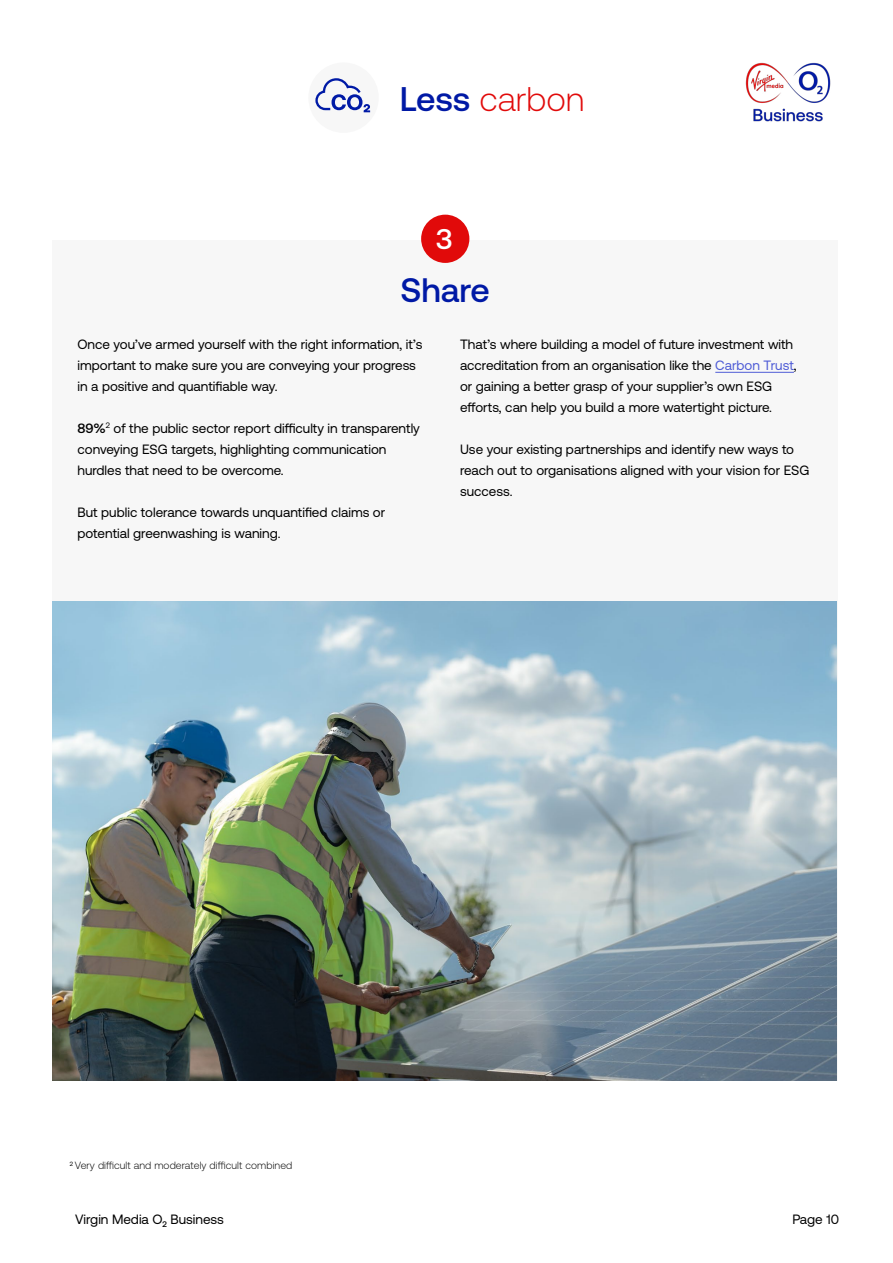
<style>
.page{position:relative;width:893px;height:1263px;background:#fff}
.page>*{position:absolute;margin:0;border:0;box-sizing:border-box;transform-origin:0 0}
.t1{font:300 34.2px "Aeonik Pro";color:#e10a0a}
.t2{font:500 33.9px "Aeonik Pro";color:#0019a5}
.t3{font:500 28.5px "Aeonik Pro";color:#fff}
.t4{font:13.5px/21px "Aeonik Pro";color:#000}
.t5{font:300 10.5px "Aeonik Pro";letter-spacing:.01em;color:#000}
.s1{font-weight:500;color:#0019a5}
.s2{font-weight:500}
.s3{color:#4f5cd6}
</style>
<div class="page">
<img style="left:745px;top:62px;width:86px;height:60px">
<div style="left:52px;top:240px;width:786px;height:840px;background:#f7f7f7"></div>
<img style="left:52px;top:601px;width:785px;height:479px">
<div style="left:308px;top:62px;width:71px;height:71px;background:#f7f7f7;border-radius:50%"></div>
<svg style="left:315px;top:78px;width:55px;height:34px"></svg>
<div style="left:421px;top:215px;width:48px;height:48px;background:#e10a0a;border-radius:50%"></div>
<hr style="left:715px;top:372px;width:79px;height:1px;background:#4f5cd6">
<h1 class="t1" style="left:400px;top:81px;width:186px"><span class="s1">Less</span> carbon</h1>
<h3 class="t3" style="left:436px;top:224px;width:18px">3</h3>
<h2 class="t2" style="left:401px;top:271px;width:91px">Share</h2>
<p class="t4" style="left:77px;top:333px;width:347px">Once you’ve armed yourself with the right information, it’s important to make sure you are conveying your progress in a positive and quantifiable way.</p>
<p class="t4" style="left:77px;top:417px;width:344px"><span class="s2">89%</span><sup>2</sup> of the public sector report difficulty in transparently conveying ESG targets, highlighting communication hurdles that need to be overcome.</p>
<p class="t4" style="left:77px;top:501px;width:309px">But public tolerance towards unquantified claims or potential greenwashing is waning.</p>
<p class="t4" style="left:460px;top:333px;width:338px">That’s where building a model of future investment with accreditation from an organisation like the <span class="s3">Carbon Trust</span>, or gaining a better grasp of your supplier’s own ESG efforts, can help you build a more watertight picture.</p>
<p class="t4" style="left:460px;top:438px;width:351px">Use your existing partnerships and identify new ways to reach out to organisations aligned with your vision for ESG success.</p>
<p class="t5" style="left:70px;top:1160px;width:224px"><sup>2</sup> Very difficult and moderately difficult combined</p>
<p class="t4" style="left:75px;top:1209px;width:150px">Virgin Media O<sub>2</sub> Business</p>
<p class="t4" style="left:792px;top:1209px;width:48px">Page 10</p>
</div>
